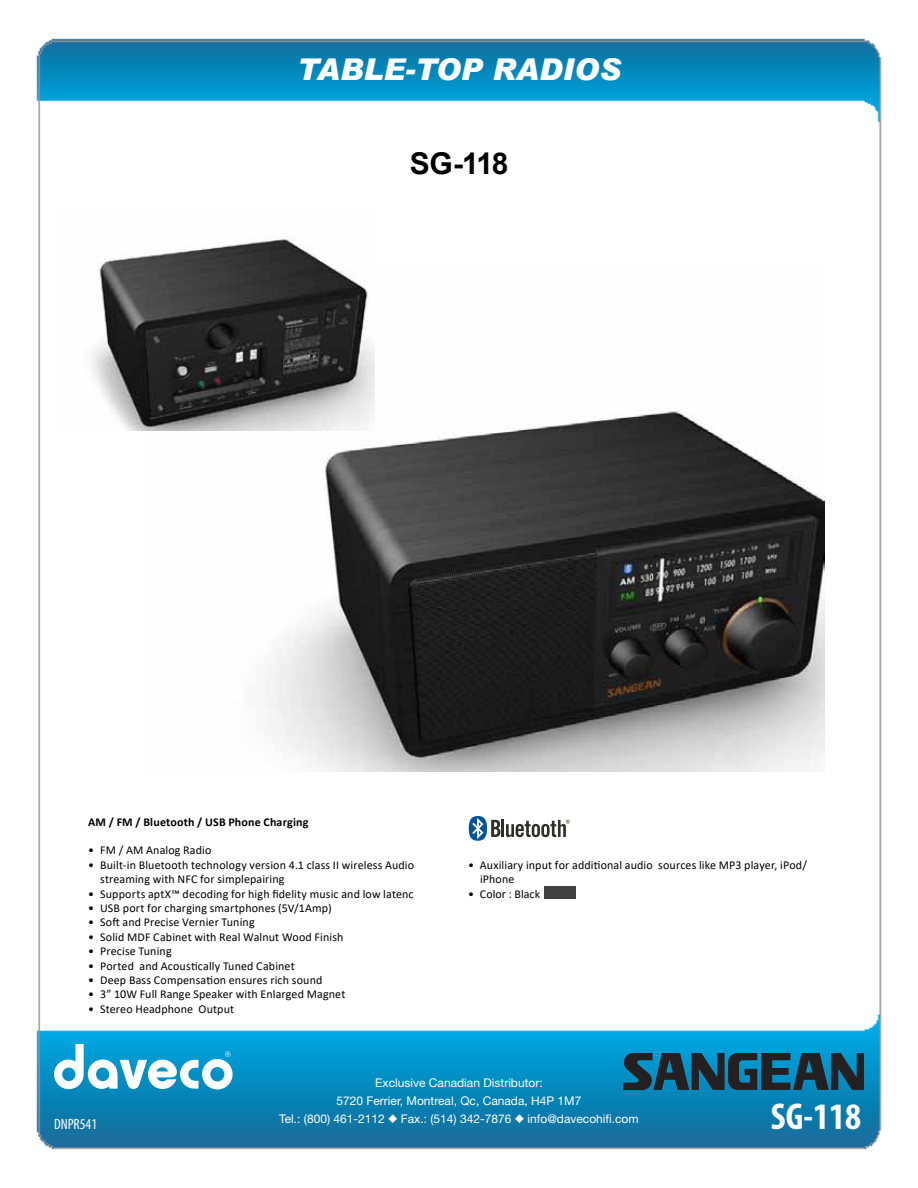
<style>
.page{position:relative;width:918px;height:1188px;background:#fff}
.page>*{position:absolute;margin:0;border:0;box-sizing:border-box;transform-origin:0 0}
.t1{font:700 condensed 37.5px "Myriad Pro";color:#fff}
.t2{font:italic 900 30px "Arial";color:#fff}
.t3{font:700 30px "Arial";color:#000}
.t4{font:condensed 15px "Myriad Pro";color:#fff}
.t5{font:12px/14.4px "Calibri";letter-spacing:.01em;color:#000}
.t6{font:12px/18px "Helvetica Neue";color:#fff;text-align:center}
.t7{font:700 12px "Calibri";letter-spacing:.015em;color:#000}
</style>
<div class="page">
<img style="left:36px;top:38px;width:846px;height:1112px">
<svg style="left:54px;top:1044px;width:179px;height:45px"></svg>
<svg style="left:621px;top:1053px;width:243px;height:37px;background:#17495f"></svg>
<div style="left:544px;top:886px;width:32px;height:13px;background:#414141"></div>
<svg style="left:469px;top:816px;width:101px;height:25px"></svg>
<img style="left:144px;top:268px;width:680px;height:504px">
<img style="left:54px;top:210px;width:320px;height:220px">
<h2 class="t2" style="left:297px;top:51px;width:325px">TABLE-TOP RADIOS</h2>
<h2 class="t3" style="left:410px;top:143px;width:100px">SG-118</h2>
<p class="t7" style="left:88px;top:813px;width:222px">AM / FM / Bluetooth / USB Phone Charging</p>
<p class="t5" style="left:88px;top:843px;width:125px">• FM / AM Analog Radio</p>
<p class="t5" style="left:100px;top:857px;width:316px;text-indent:-12px">• Built-in Bluetooth technology version 4.1 class II wireless Audio streaming with NFC for simplepairing</p>
<p class="t5" style="left:88px;top:886px;width:327px">• Supports aptX™ decoding for high fidelity music and low latenc</p>
<p class="t5" style="left:88px;top:901px;width:245px">• USB port for charging smartphones (5V/1Amp)</p>
<p class="t5" style="left:88px;top:915px;width:168px">• Soft and Precise Vernier Tuning</p>
<p class="t5" style="left:88px;top:929px;width:257px">• Solid MDF Cabinet with Real Walnut Wood Finish</p>
<p class="t5" style="left:88px;top:944px;width:85px">• Precise Tuning</p>
<p class="t5" style="left:88px;top:958px;width:208px">• Ported and Acoustically Tuned Cabinet</p>
<p class="t5" style="left:88px;top:973px;width:236px">• Deep Bass Compensation ensures rich sound</p>
<p class="t5" style="left:88px;top:987px;width:259px">• 3” 10W Full Range Speaker with Enlarged Magnet</p>
<p class="t5" style="left:88px;top:1001px;width:148px">• Stereo Headphone Output</p>
<p class="t5" style="left:480px;top:857px;width:328px;text-indent:-12px">• Auxiliary input for additional audio sources like MP3 player, iPod/ iPhone</p>
<p class="t5" style="left:468px;top:886px;width:74px">• Color : Black</p>
<p class="t6" style="left:337px;top:1074px;width:246px">Exclusive Canadian Distributor:<br>5720 Ferrier, Montreal, Qc, Canada, H4P 1M7</p>
<p class="t4" style="left:54px;top:1115px;width:45px">DNPR541</p>
<p class="t6" style="left:279px;top:1110px;width:361px">Tel.: (800) 461-2112 ◆ Fax.: (514) 342-7876 ◆ info@davecohifi.com</p>
<h1 class="t1" style="left:771px;top:1093px;width:92px">SG-118</h1>
</div>
